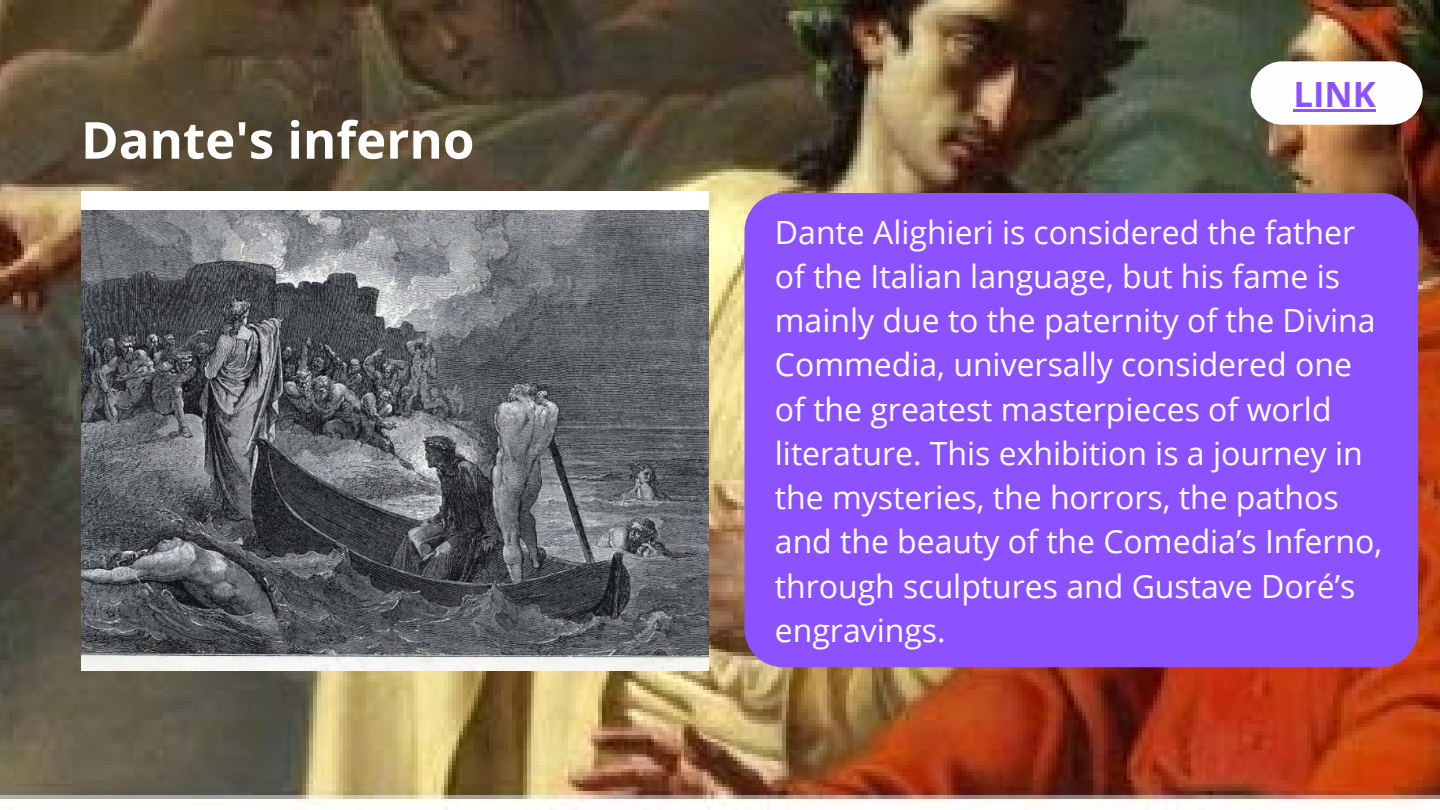
<style>
.page{position:relative;width:1440px;height:810px;background:#fff}
.page>*{position:absolute;margin:0;border:0;box-sizing:border-box;transform-origin:0 0}
.t1{font:700 51px "Open Sans";color:#fff}
.t2{font:700 34.8px "Open Sans";color:#8c52ff}
.t3{font:32px/44.2px "Open Sans";color:#fff}
</style>
<div class="page">
<img style="left:0;top:0;width:1440px;height:810px">
<div style="left:745px;top:193px;width:673px;height:474px;background:#8c52ff"></div>
<img style="left:81px;top:191px;width:628px;height:480px">
<div style="left:1251px;top:61px;width:172px;height:64px;background:#fefefe;border-radius:32px"></div>
<hr style="left:1293px;top:109px;width:83px;height:3px;background:#8c52ff">
<p class="t1" style="left:81px;top:104px;width:395px">Dante's inferno</p>
<p class="t2" style="left:1293px;top:69px;width:84px">LINK</p>
<p class="t3" style="left:775px;top:209px;width:609px">Dante Alighieri is considered the father of the Italian language, but his fame is mainly due to the paternity of the Divina Commedia, universally considered one of the greatest masterpieces of world literature. This exhibition is a journey in the mysteries, the horrors, the pathos and the beauty of the Comedia’s Inferno, through sculptures and Gustave Doré’s engravings.</p>
</div>
